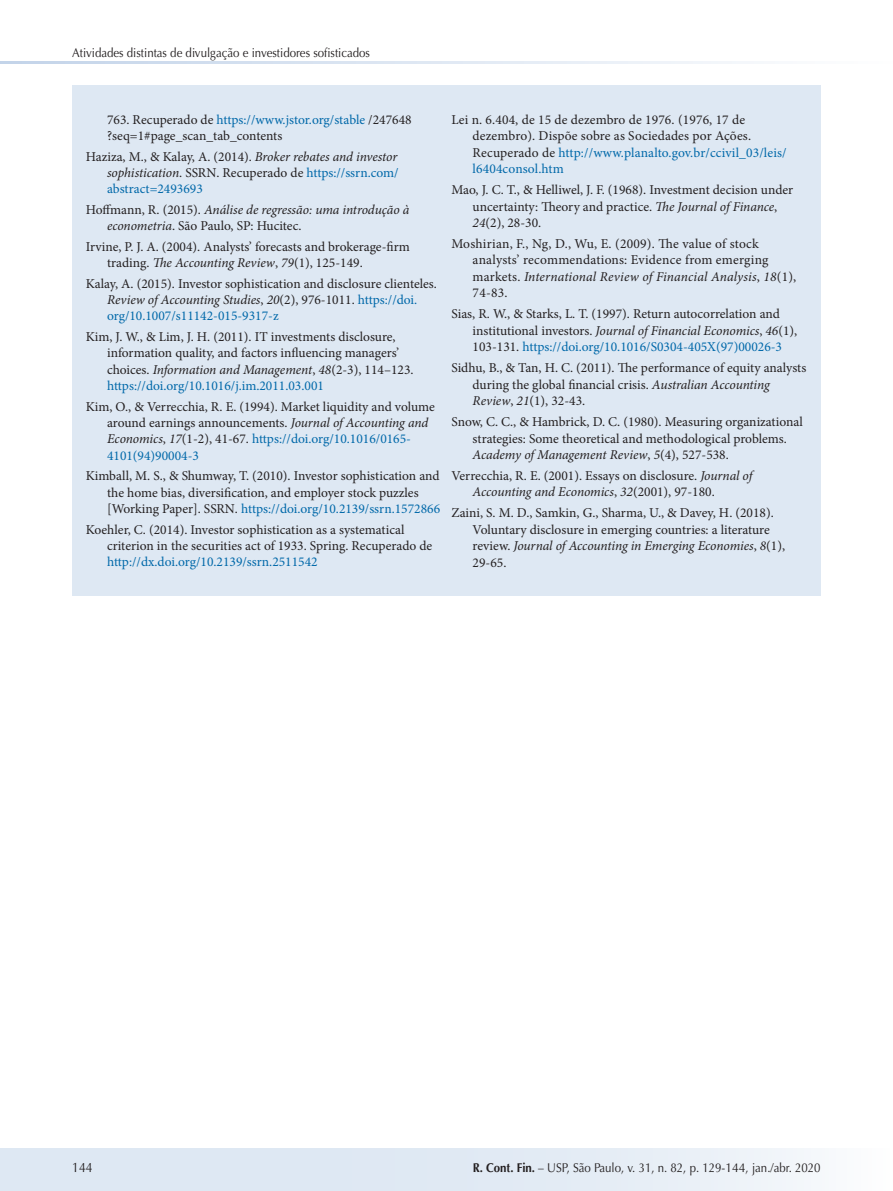
<style>
.page{position:relative;width:893px;height:1191px;background:#fff}
.page>*{position:absolute;margin:0;border:0;box-sizing:border-box;transform-origin:0 0}
.REFERENCES{font:13.5px/16.5px "Minion Pro";color:#231f20}
.REFERENCES-2{font:italic 13.5px/16.4px "Minion Pro";letter-spacing:-.01em;color:#231f20}
.t1{font:13.5px "Optima LT Std";color:#231f20;scale:.9 1}
.t2{font:12.75px "Optima LT Std";color:#231f20;scale:.9 1}
.s1{color:#0068a9}
.s2{font-style:italic}
.s3{font-style:normal}
.s4{font-weight:700}
.s5{font-style:inherit}
</style>
<div class="page">
<div style="left:0;top:1148px;width:893px;height:43px;background:linear-gradient(to right,#d7e3f1,#f2f5fa)"></div>
<hr style="left:0;top:61px;width:893px;height:3px;background:#c2d3e9">
<div style="left:72px;top:85px;width:749px;height:510px;background:#dee8f3"></div>
<p class="t2" style="left:72px;top:45px;width:332px">Atividades distintas de divulgação e investidores sofisticados</p>
<p class="REFERENCES" style="left:107px;top:111px;width:306px">763. Recuperado de <span class="s1">https://www.jstor.org/stable</span> /247648 ?seq=1#page_scan_tab_contents</p>
<p class="REFERENCES" style="left:107px;top:148px;width:293px;text-align:justify;text-indent:-21px">Haziza, M., &amp; Kalay, A. (2014). <span class="s2">Broker rebates and investor sophistication</span>. SSRN. Recuperado de <span class="s1">https://ssrn.com/ abstract=2493693</span></p>
<p class="REFERENCES-2" style="left:107px;top:201px;width:304px;text-indent:-21px"><span class="s3">Hoffmann, R. (2015).</span> Análise de regressão: uma introdução à econometria<span class="s3">. São Paulo, SP: Hucitec.</span></p>
<p class="REFERENCES" style="left:107px;top:238px;width:304px;text-indent:-21px">Irvine, P. J. A. (2004). Analysts’ forecasts and brokerage-firm trading. <span class="s2">The Accounting Review</span>, <span class="s2">79</span>(1), 125-149.</p>
<p class="REFERENCES" style="left:107px;top:275px;width:331px;text-indent:-21px">Kalay, A. (2015). Investor sophistication and disclosure clienteles.<br><span class="s2">Review of Accounting Studies</span>, <span class="s2">20</span>(2), 976-1011. <span class="s1">https://doi. org/10.1007/s11142-015-9317-z</span></p>
<p class="REFERENCES" style="left:107px;top:329px;width:308px;text-indent:-21px">Kim, J. W., &amp; Lim, J. H. (2011). IT investments disclosure, information quality, and factors influencing managers’ choices. <span class="s2">Information and Management</span>, <span class="s2">48</span>(2-3), 114–123. <span class="s1">https://doi.org/10.1016/j.im.2011.03.001</span></p>
<p class="REFERENCES" style="left:107px;top:398px;width:329px;text-indent:-21px">Kim, O., &amp; Verrecchia, R. E. (1994). Market liquidity and volume around earnings announcements. <span class="s2">Journal of Accounting and Economics</span>, <span class="s2">17</span>(1-2), 41-67. <span class="s1">https://doi.org/10.1016/0165- 4101(94)90004-3</span></p>
<p class="REFERENCES" style="left:107px;top:468px;width:335px;text-indent:-21px">Kimball, M. S., &amp; Shumway, T. (2010). Investor sophistication and the home bias, diversification, and employer stock puzzles [Working Paper]. SSRN. <span class="s1">https://doi.org/10.2139/ssrn.1572866</span></p>
<p class="REFERENCES" style="left:107px;top:521px;width:327px;text-indent:-21px">Koehler, C. (2014). Investor sophistication as a systematical criterion in the securities act of 1933. Spring. Recuperado de <span class="s1">http://dx.doi.org/10.2139/ssrn.2511542</span></p>
<p class="REFERENCES" style="left:473px;top:111px;width:316px;text-indent:-21px">Lei n. 6.404, de 15 de dezembro de 1976. (1976, 17 de dezembro). Dispõe sobre as Sociedades por Ações.<br>Recuperado de <span class="s1">http://www.planalto.gov.br/ccivil_03/leis/ l6404consol.htm</span></p>
<p class="REFERENCES" style="left:473px;top:181px;width:322px;text-indent:-21px">Mao, J. C. T., &amp; Helliwel, J. F. (1968). Investment decision under uncertainty: Theory and practice. <span class="s2">The Journal of Finance</span>,<br><span class="s2">24</span>(2), 28-30.</p>
<p class="REFERENCES" style="left:473px;top:235px;width:325px;text-indent:-21px">Moshirian, F., Ng, D., Wu, E. (2009). The value of stock analysts’ recommendations: Evidence from emerging markets. <span class="s2">International Review of Financial Analysis</span>, <span class="s2">18</span>(1), 74-83.</p>
<p class="REFERENCES" style="left:473px;top:306px;width:326px;text-indent:-21px">Sias, R. W., &amp; Starks, L. T. (1997). Return autocorrelation and institutional investors. <span class="s2">Journal of Financial Economics</span>, <span class="s2">46</span>(1),<br>103-131. <span class="s1">https://doi.org/10.1016/S0304-405X(97)00026-3</span></p>
<p class="REFERENCES" style="left:473px;top:359px;width:335px;text-indent:-21px">Sidhu, B., &amp; Tan, H. C. (2011). The performance of equity analysts during the global financial crisis. <span class="s2">Australian Accounting<br>Review</span>, <span class="s2">21</span>(1), 32-43.</p>
<p class="REFERENCES" style="left:473px;top:413px;width:332px;text-indent:-21px">Snow, C. C., &amp; Hambrick, D. C. (1980). Measuring organizational strategies: Some theoretical and methodological problems.<br><span class="s2">Academy of Management Review</span>, <span class="s2">5</span>(4), 527-538.</p>
<p class="REFERENCES" style="left:473px;top:467px;width:281px;text-indent:-21px">Verrecchia, R. E. (2001). Essays on disclosure. <span class="s2">Journal of<br>Accounting and Economics</span>, <span class="s2">32</span>(2001), 97-180.</p>
<p class="REFERENCES" style="left:473px;top:504px;width:314px;text-indent:-21px">Zaini, S. M. D., Samkin, G., Sharma, U., &amp; Davey, H. (2018).<br>Voluntary disclosure in emerging countries: a literature review. <span class="s2">Journal of Accounting in Emerging Economies</span>, <span class="s2">8</span>(1), 29-65.</p>
<p class="t1" style="left:72px;top:1160px;width:24px">144</p>
<p class="t2" style="left:473px;top:1160px;width:388px"><span class="s4">R. Cont. Fin.</span> – USP, São Paulo, v. 31, n. 82, p. 129-<span class="s5">144</span>, jan./abr. 2020</p>
</div>
